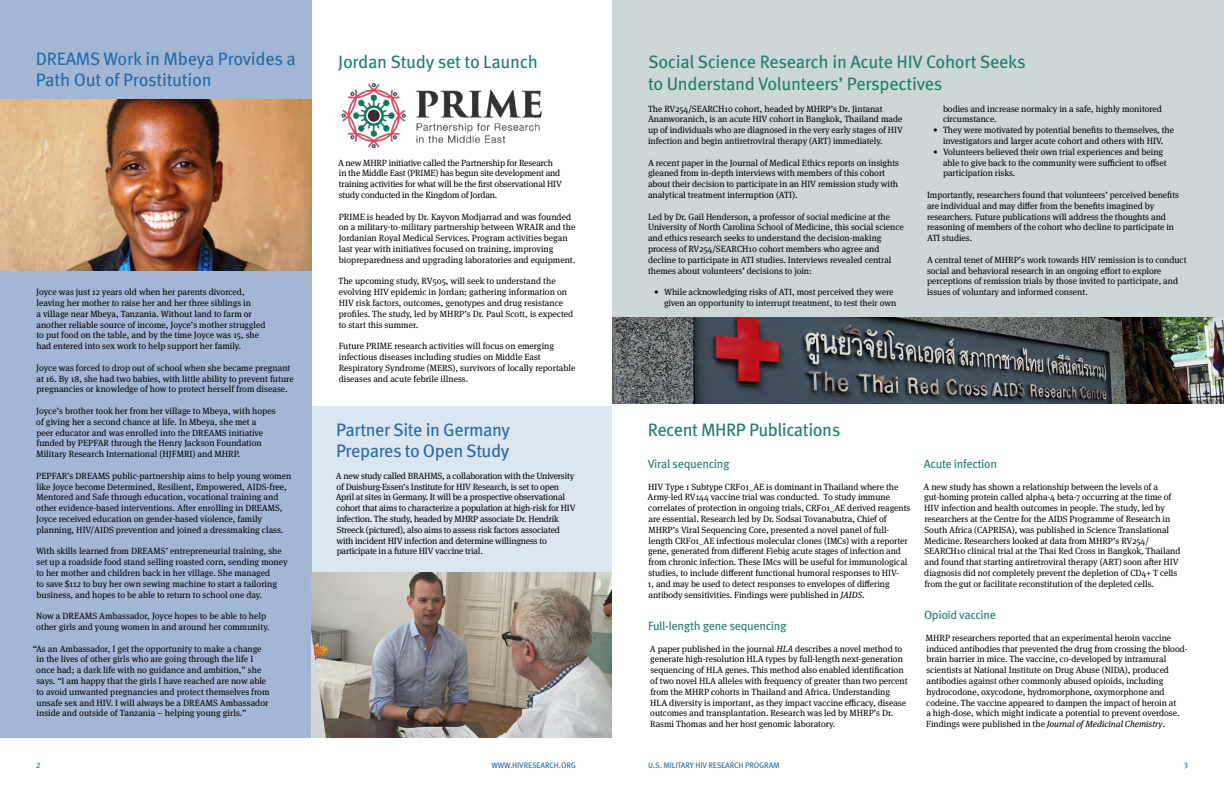
<style>
.page{position:relative;width:1224px;height:792px;background:#fff}
.page>*{position:absolute;margin:0;border:0;box-sizing:border-box;transform-origin:0 0}
.t1{font:18px/21.6px "Meta Pro";letter-spacing:-.02em;color:#227e70}
.t2{font:18px/21.6px "Meta Pro";letter-spacing:-.025em;color:#276ba5}
.t3{font:12px "Meta Pro";letter-spacing:-.025em;color:#227e70}
.t4{font:9px/10.8px "Meta Serif Pro";letter-spacing:-.005em;color:#000}
.t5{font:8px "Meta Pro";letter-spacing:-.015em;color:#276ba5}
.s1{font-style:italic}
</style>
<div class="page">
<div style="left:311px;top:407px;width:301px;height:331px;background:#dce6f1"></div>
<div style="left:0;top:0;width:311px;height:738px;background:#a3b6d6"></div>
<div style="left:612px;top:0;width:612px;height:371px;background:#cdd7d7"></div>
<img style="left:0;top:99px;width:311px;height:171px">
<img style="left:341px;top:83px;width:201px;height:65px">
<img style="left:612px;top:318px;width:612px;height:85px">
<img style="left:311px;top:572px;width:301px;height:166px">
<h1 class="t2" style="left:36px;top:46px;width:262px">DREAMS Work in Mbeya Provides a<br>Path Out of Prostitution</h1>
<p class="t4" style="left:36px;top:286px;width:231px">Joyce was just 12 years old when her parents divorced, leaving her mother to raise her and her three siblings in<br>a village near Mbeya, Tanzania. Without land to farm or another reliable source of income, Joyce’s mother struggled to put food on the table, and by the time Joyce was 15, she had entered into sex work to help support her family.</p>
<p class="t4" style="left:36px;top:362px;width:259px">Joyce was forced to drop out of school when she became pregnant at 16. By 18, she had two babies, with little ability to prevent future pregnancies or knowledge of how to protect herself from disease.</p>
<p class="t4" style="left:36px;top:405px;width:241px">Joyce’s brother took her from her village to Mbeya, with hopes of giving her a second chance at life. In Mbeya, she met a peer educator and was enrolled into the DREAMS initiative funded by PEPFAR through the Henry Jackson Foundation Military Research International (HJFMRI) and MHRP.</p>
<p class="t4" style="left:36px;top:470px;width:257px">PEPFAR’s DREAMS public-partnership aims to help young women like Joyce become Determined, Resilient, Empowered, AIDS-free, Mentored and Safe through education, vocational training and other evidence-based interventions. After enrolling in DREAMS, Joyce received education on gender-based violence, family planning, HIV/AIDS prevention and joined a dressmaking class.</p>
<p class="t4" style="left:36px;top:545px;width:253px">With skills learned from DREAMS’ entrepreneurial training, she set up a roadside food stand selling roasted corn, sending money to her mother and children back in her village. She managed<br>to save $112 to buy her own sewing machine to start a tailoring business, and hopes to be able to return to school one day.</p>
<p class="t4" style="left:36px;top:610px;width:235px">Now a DREAMS Ambassador, Joyce hopes to be able to help other girls and young women in and around her community.</p>
<p class="t4" style="left:36px;top:643px;width:235px;text-indent:-3px">“As an Ambassador, I get the opportunity to make a change in the lives of other girls who are going through the life I once had; a dark life with no guidance and ambition,” she says. “I am happy that the girls I have reached are now able to avoid unwanted pregnancies and protect themselves from unsafe sex and HIV. I will always be a DREAMS Ambassador inside and outside of Tanzania – helping young girls.”</p>
<h1 class="t1" style="left:338px;top:50px;width:201px">Jordan Study set to Launch</h1>
<p class="t4" style="left:338px;top:157px;width:225px">A new MHRP initiative called the Partnership for Research in the Middle East (PRIME) has begun site development and training activities for what will be the first observational HIV study conducted in the Kingdom of Jordan.</p>
<p class="t4" style="left:339px;top:211px;width:238px">PRIME is headed by Dr. Kayvon Modjarrad and was founded on a military-to-military partnership between WRAIR and the Jordanian Royal Medical Services. Program activities began last year with initiatives focused on training, improving biopreparedness and upgrading laboratories and equipment.</p>
<p class="t4" style="left:338px;top:275px;width:236px">The upcoming study, RV505, will seek to understand the evolving HIV epidemic in Jordan; gathering information on HIV risk factors, outcomes, genotypes and drug resistance profiles. The study, led by MHRP’s Dr. Paul Scott, is expected to start this summer.</p>
<p class="t4" style="left:339px;top:340px;width:238px">Future PRIME research activities will focus on emerging infectious diseases including studies on Middle East Respiratory Syndrome (MERS), survivors of locally reportable diseases and acute febrile illness.</p>
<h1 class="t2" style="left:336px;top:417px;width:175px">Partner Site in Germany<br>Prepares to Open Study</h1>
<p class="t4" style="left:336px;top:470px;width:241px">A new study called BRAHMS, a collaboration with the University of Duisburg-Essen’s Institute for HIV Research, is set to open April at sites in Germany. It will be a prospective observational cohort that aims to characterize a population at high-risk for HIV infection. The study, headed by MHRP associate Dr. Hendrik Streeck (pictured), also aims to assess risk factors associated with incident HIV infection and determine willingness to participate in a future HIV vaccine trial.</p>
<h1 class="t1" style="left:648px;top:50px;width:379px">Social Science Research in Acute HIV Cohort Seeks to Understand Volunteers’ Perspectives</h1>
<p class="t4" style="left:648px;top:103px;width:257px">The RV254/SEARCH10 cohort, headed by MHRP’s Dr. Jintanat Ananworanich, is an acute HIV cohort in Bangkok, Thailand made up of individuals who are diagnosed in the very early stages of HIV infection and begin antiretroviral therapy (ART) immediately.</p>
<p class="t4" style="left:648px;top:157px;width:253px">A recent paper in the Journal of Medical Ethics reports on insights gleaned from in-depth interviews with members of this cohort about their decision to participate in an HIV remission study with analytical treatment interruption (ATI).</p>
<p class="t4" style="left:648px;top:211px;width:257px">Led by Dr. Gail Henderson, a professor of social medicine at the University of North Carolina School of Medicine, this social science and ethics research seeks to understand the decision-making process of RV254/SEARCH10 cohort members who agree and decline to participate in ATI studies. Interviews revealed central themes about volunteers’ decisions to join:</p>
<p class="t4" style="left:664px;top:286px;width:234px;text-indent:-10px">• While acknowledging risks of ATI, most perceived they were given an opportunity to interrupt treatment, to test their own</p>
<p class="t4" style="left:943px;top:103px;width:221px">bodies and increase normalcy in a safe, highly monitored circumstance.</p>
<p class="t4" style="left:933px;top:124px;width:243px;text-align:center">• They were motivated by potential benefits to themselves, the investigators and larger acute cohort and others with HIV.</p>
<p class="t4" style="left:943px;top:146px;width:225px;text-indent:-10px">• Volunteers believed their own trial experiences and being able to give back to the community were sufficient to offset participation risks.</p>
<p class="t4" style="left:927px;top:189px;width:254px">Importantly, researchers found that volunteers’ perceived benefits are individual and may differ from the benefits imagined by researchers. Future publications will address the thoughts and reasoning of members of the cohort who decline to participate in ATI studies.</p>
<p class="t4" style="left:927px;top:254px;width:261px">A central tenet of MHRP’s work towards HIV remission is to conduct social and behavioral research in an ongoing effort to explore perceptions of remission trials by those invited to participate, and issues of voluntary and informed consent.</p>
<h1 class="t1" style="left:648px;top:417px;width:194px">Recent MHRP Publications</h1>
<h2 class="t3" style="left:648px;top:455px;width:83px">Viral sequencing</h2>
<p class="t4" style="left:648px;top:481px;width:264px">HIV Type 1 Subtype CRF01_AE is dominant in Thailand where the Army-led RV144 vaccine trial was conducted. To study immune correlates of protection in ongoing trials, CRF01_AE derived reagents are essential. Research led by Dr. Sodsai Tovanabutra, Chief of MHRP’s Viral Sequencing Core, presented a novel panel of full&shy;length CRF01_AE infectious molecular clones (IMCs) with a reporter gene, generated from different Fiebig acute stages of infection and from chronic infection. These IMcs will be useful for immunological studies, to include different functional humoral responses to HIV-<br>1, and may be used to detect responses to envelopes of differing antibody sensitivities. Findings were published in <span class="s1">JAIDS</span>.</p>
<h2 class="t3" style="left:648px;top:617px;width:140px">Full-length gene sequencing</h2>
<p class="t4" style="left:650px;top:643px;width:259px">A paper published in the journal <span class="s1">HLA</span> describes a novel method to generate high-resolution HLA types by full-length next-generation sequencing of HLA genes. This method also enabled identification of two novel HLA alleles with frequency of greater than two percent from the MHRP cohorts in Thailand and Africa. Understanding HLA diversity is important, as they impact vaccine efficacy, disease outcomes and transplantation. Research was led by MHRP’s Dr.<br>Rasmi Thomas and her host genomic laboratory.</p>
<h2 class="t3" style="left:924px;top:455px;width:75px">Acute infection</h2>
<p class="t4" style="left:924px;top:481px;width:258px">A new study has shown a relationship between the levels of a gut-homing protein called alpha-4 beta-7 occurring at the time of HIV infection and health outcomes in people. The study, led by researchers at the Centre for the AIDS Programme of Research in South Africa (CAPRISA), was published in Science Translational Medicine. Researchers looked at data from MHRP’s RV254/ SEARCH10 clinical trial at the Thai Red Cross in Bangkok, Thailand and found that starting antiretroviral therapy (ART) soon after HIV diagnosis did not completely prevent the depletion of CD4+ T cells from the gut or facilitate reconstitution of the depleted cells.</p>
<h2 class="t3" style="left:924px;top:606px;width:74px">Opioid vaccine</h2>
<p class="t4" style="left:926px;top:632px;width:263px">MHRP researchers reported that an experimental heroin vaccine induced antibodies that prevented the drug from crossing the blood&shy;brain barrier in mice. The vaccine, co-developed by intramural scientists at National Institute on Drug Abuse (NIDA), produced antibodies against other commonly abused opioids, including hydrocodone, oxycodone, hydromorphone, oxymorphone and codeine. The vaccine appeared to dampen the impact of heroin at<br>a high-dose, which might indicate a potential to prevent overdose.<br>Findings were published in the <span class="s1">Journal of Medicinal Chemistry</span>.</p>
<p class="t5" style="left:36px;top:759px;width:6px">2</p>
<p class="t5" style="left:491px;top:759px;width:86px">WWW.HIVRESEARCH.ORG</p>
<p class="t5" style="left:648px;top:759px;width:133px">U.S. MILITARY HIV RESEARCH PROGRAM</p>
<p class="t5" style="left:1184px;top:759px;width:6px">3</p>
</div>
